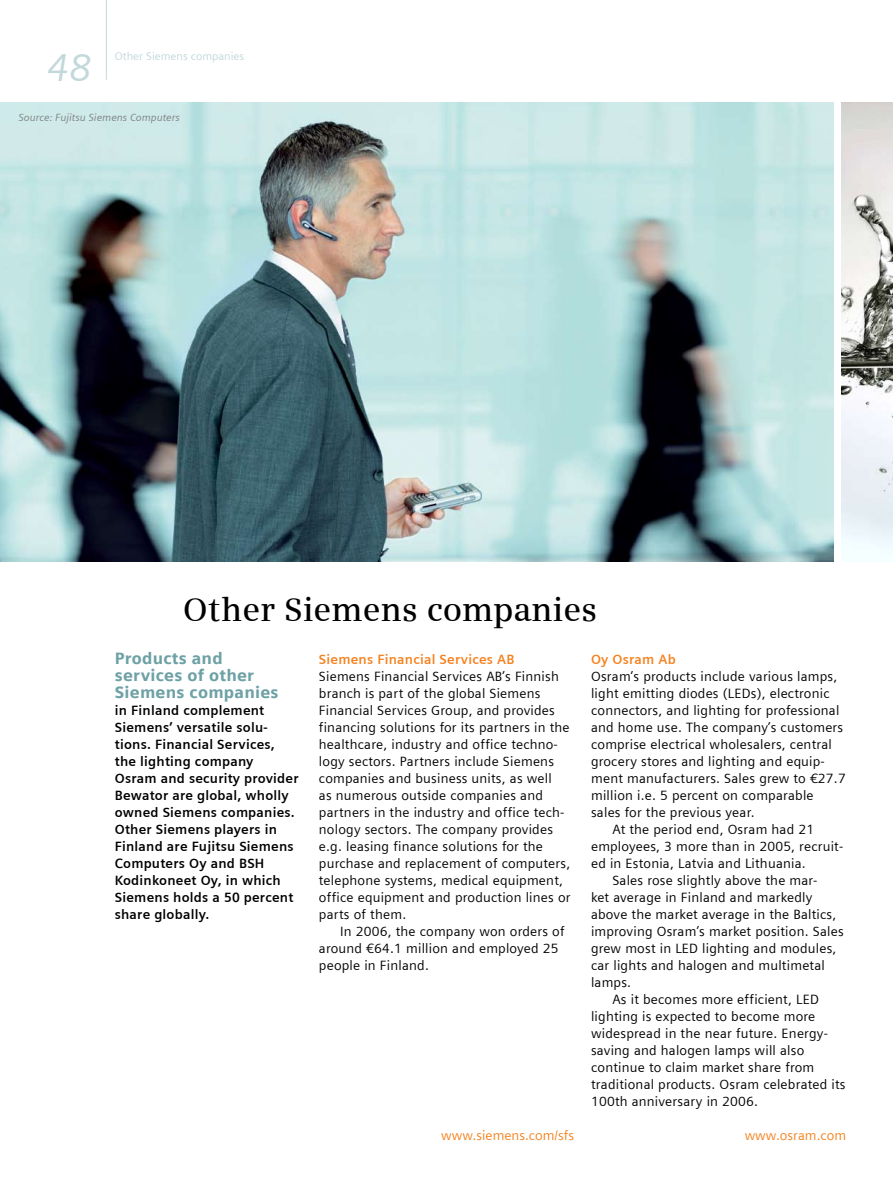
<style>
.page{position:relative;width:893px;height:1191px;background:#fff}
.page>*{position:absolute;margin:0;border:0;box-sizing:border-box;transform-origin:0 0}
.t1{font:italic 39px "Siemens Sans";color:#c2d8da}
.Otsikko{font:600 33px "Siemens Serif";color:#000}
.Ingressin_alku{font:900 16.5px/17px "Siemens Sans";letter-spacing:.015em;color:#6ea1a5}
.Leipis_-_nbsp{font:13.5px/17px "Siemens Sans";letter-spacing:.015em;color:#000}
.Leipis_-_sis{font:13.5px/17px "Siemens Sans";letter-spacing:.015em;color:#000}
.Ingressi{font:700 13.5px/17px "Siemens Sans";letter-spacing:.015em;color:#000}
.Väliotsikko{font:700 13.5px "Siemens Sans";letter-spacing:.015em;color:#f5821f}
.Leipis_-_sis-2{font:13.5px "Siemens Sans";color:#f5821f}
.t2{font:11.25px "Siemens Sans";color:#c2d8da}
.t3{font:italic 10.5px "Siemens Sans";color:#808284}
</style>
<div class="page">
<hr style="left:106px;top:0;width:1px;height:80px;background:#c2d8da">
<img style="left:842px;top:102px;width:51px;height:454px">
<img style="left:0;top:102px;width:833px;height:459px">
<p class="t1" style="left:47px;top:45px;width:43px">48</p>
<p class="t2" style="left:115px;top:49px;width:131px">Other Siemens companies</p>
<p class="t3" style="left:18px;top:111px;width:163px">Source: Fujitsu Siemens Computers</p>
<p class="Otsikko" style="left:183px;top:590px;width:416px">Other Siemens companies</p>
<p class="Ingressin_alku" style="left:115px;top:649px;width:109px">Products and</p>
<p class="Ingressin_alku" style="left:115px;top:666px;width:165px">services of other<br>Siemens companies</p>
<p class="Ingressi" style="left:115px;top:701px;width:185px">in Finland complement<br>Siemens’ versatile solu&shy;tions. Financial Services, the lighting company<br>Osram and security provider<br>Bewator are global, wholly owned Siemens companies.<br>Other Siemens players in<br>Finland are Fujitsu Siemens<br>Computers Oy and BSH<br>Kodinkoneet Oy, in which<br>Siemens holds a 50 percent share globally.</p>
<p class="Väliotsikko" style="left:319px;top:651px;width:197px">Siemens Financial Services AB</p>
<p class="Leipis_-_nbsp" style="left:319px;top:667px;width:253px">Siemens Financial Services AB’s Finnish branch is part of the global Siemens Financial Services Group, and provides financing solutions for its partners in the healthcare, industry and office techno&shy;logy sectors. Partners include Siemens companies and business units, as well<br>as numerous outside companies and partners in the industry and office tech&shy;nology sectors. The company provides e.g. leasing finance solutions for the purchase and replacement of computers, telephone systems, medical equipment, office equipment and production lines or parts of them.</p>
<p class="Leipis_-_sis" style="left:319px;top:922px;width:247px;text-indent:21px">In 2006, the company won orders of around €64.1 million and employed 25 people in Finland.</p>
<p class="Leipis_-_sis-2" style="left:441px;top:1127px;width:134px">www.siemens.com/sfs</p>
<p class="Väliotsikko" style="left:591px;top:651px;width:86px">Oy Osram Ab</p>
<p class="Leipis_-_nbsp" style="left:591px;top:667px;width:256px">Osram’s products include various lamps, light emitting diodes (LEDs), electronic connectors, and lighting for professional and home use. The company’s customers comprise electrical wholesalers, central grocery stores and lighting and equip&shy;ment manufacturers. Sales grew to €27.7 million i.e. 5 percent on comparable sales for the previous year.</p>
<p class="Leipis_-_sis" style="left:591px;top:820px;width:254px;text-indent:21px">At the period end, Osram had 21 employees, 3 more than in 2005, recruit&shy;ed in Estonia, Latvia and Lithuania.</p>
<p class="Leipis_-_sis" style="left:591px;top:871px;width:254px;text-indent:21px">Sales rose slightly above the mar-<br>ket average in Finland and markedly above the market average in the Baltics, improving Osram’s market position. Sales grew most in LED lighting and modules, car lights and halogen and multimetal lamps.</p>
<p class="Leipis_-_sis" style="left:591px;top:990px;width:256px;text-indent:21px">As it becomes more efficient, LED lighting is expected to become more widespread in the near future. Energy&shy;saving and halogen lamps will also continue to claim market share from traditional products. Osram celebrated its 100th anniversary in 2006.</p>
<p class="Leipis_-_sis-2" style="left:745px;top:1127px;width:103px">www.osram.com</p>
</div>
